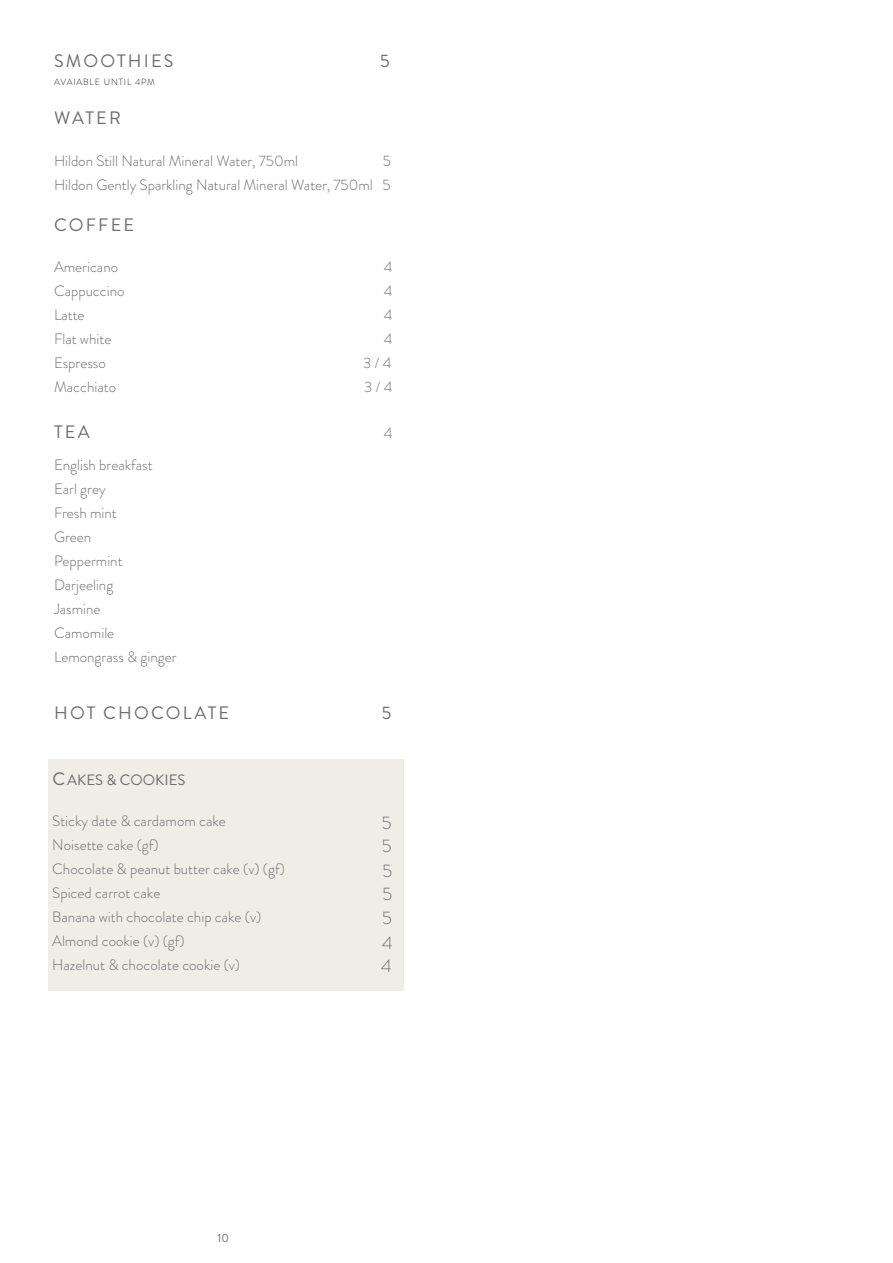
<style>
.page{position:relative;width:893px;height:1263px;background:#fff}
.page>*{position:absolute;margin:0;border:0;box-sizing:border-box;transform-origin:0 0}
.t1{font:18px "Brandon Grotesque";letter-spacing:.12em;color:#6c6d70}
.t2{font:300 18px/24px "Brandon Grotesque";color:#6c6d70;text-align:justify}
.t3{font:300 15px/24px "Brandon Grotesque";color:#6c6d70}
.t4{font:15px "Brandon Grotesque";color:#6c6d70}
.t5{font:12px "Brandon Grotesque";color:#6c6d70}
.t6{font:300 9px "Brandon Grotesque";letter-spacing:.09em;color:#231f20}
.s1{font-size:18px}
</style>
<div class="page">
<div style="left:49px;top:759px;width:355px;height:231px;background:#efede6"></div>
<p class="t1" style="left:54px;top:48px;width:121px">SMOOTHIES</p>
<p class="t1" style="left:380px;top:48px;width:11px">5</p>
<p class="t6" style="left:54px;top:75px;width:102px">AVAIABLE UNTIL 4PM</p>
<p class="t1" style="left:54px;top:106px;width:68px">WATER</p>
<p class="t3" style="left:54px;top:149px;width:246px">Hildon Still Natural Mineral Water, 750ml</p>
<p class="t3" style="left:54px;top:149px;width:338px;text-align:right">5<br>Hildon Gently Sparkling Natural Mineral Water, 750ml 5</p>
<p class="t1" style="left:54px;top:213px;width:82px">COFFEE</p>
<p class="t3" style="left:54px;top:255px;width:66px">Americano</p>
<p class="t3" style="left:384px;top:255px;width:10px">4</p>
<p class="t3" style="left:54px;top:279px;width:72px">Cappuccino</p>
<p class="t3" style="left:384px;top:279px;width:10px">4</p>
<p class="t3" style="left:54px;top:303px;width:32px">Latte</p>
<p class="t3" style="left:384px;top:303px;width:10px">4</p>
<p class="t3" style="left:54px;top:327px;width:59px">Flat white</p>
<p class="t3" style="left:384px;top:327px;width:10px">4</p>
<p class="t3" style="left:54px;top:351px;width:53px">Espresso</p>
<p class="t3" style="left:363px;top:351px;width:30px">3 / 4</p>
<p class="t3" style="left:54px;top:375px;width:64px">Macchiato</p>
<p class="t3" style="left:364px;top:375px;width:30px">3 / 4</p>
<p class="t1" style="left:54px;top:419px;width:37px">TEA</p>
<p class="t3" style="left:384px;top:421px;width:10px">4</p>
<p class="t3" style="left:54px;top:453px;width:124px">English breakfast<br>Earl grey<br>Fresh mint<br>Green<br>Peppermint<br>Darjeeling<br>Jasmine<br>Camomile<br>Lemongrass &amp; ginger</p>
<p class="t1" style="left:54px;top:700px;width:177px">HOT CHOCOLATE</p>
<p class="t1" style="left:382px;top:700px;width:11px">5</p>
<p class="t4" style="left:52px;top:770px;width:135px"><span class="s1">C</span>AKES &amp; COOKIES</p>
<p class="t3" style="left:52px;top:809px;width:234px">Sticky date &amp; cardamom cake<br>Noisette cake (gf)<br>Chocolate &amp; peanut butter cake (v) (gf)<br>Spiced carrot cake<br>Banana with chocolate chip cake (v)<br>Almond cookie (v) (gf)<br>Hazelnut &amp; chocolate cookie (v)</p>
<p class="t2" style="left:382px;top:811px;width:12px">5<br>5<br>5<br>5<br>5<br>4</p>
<p class="t2" style="left:381px;top:953px;width:12px">4</p>
<p class="t5" style="left:218px;top:1229px;width:13px">10</p>
</div>
